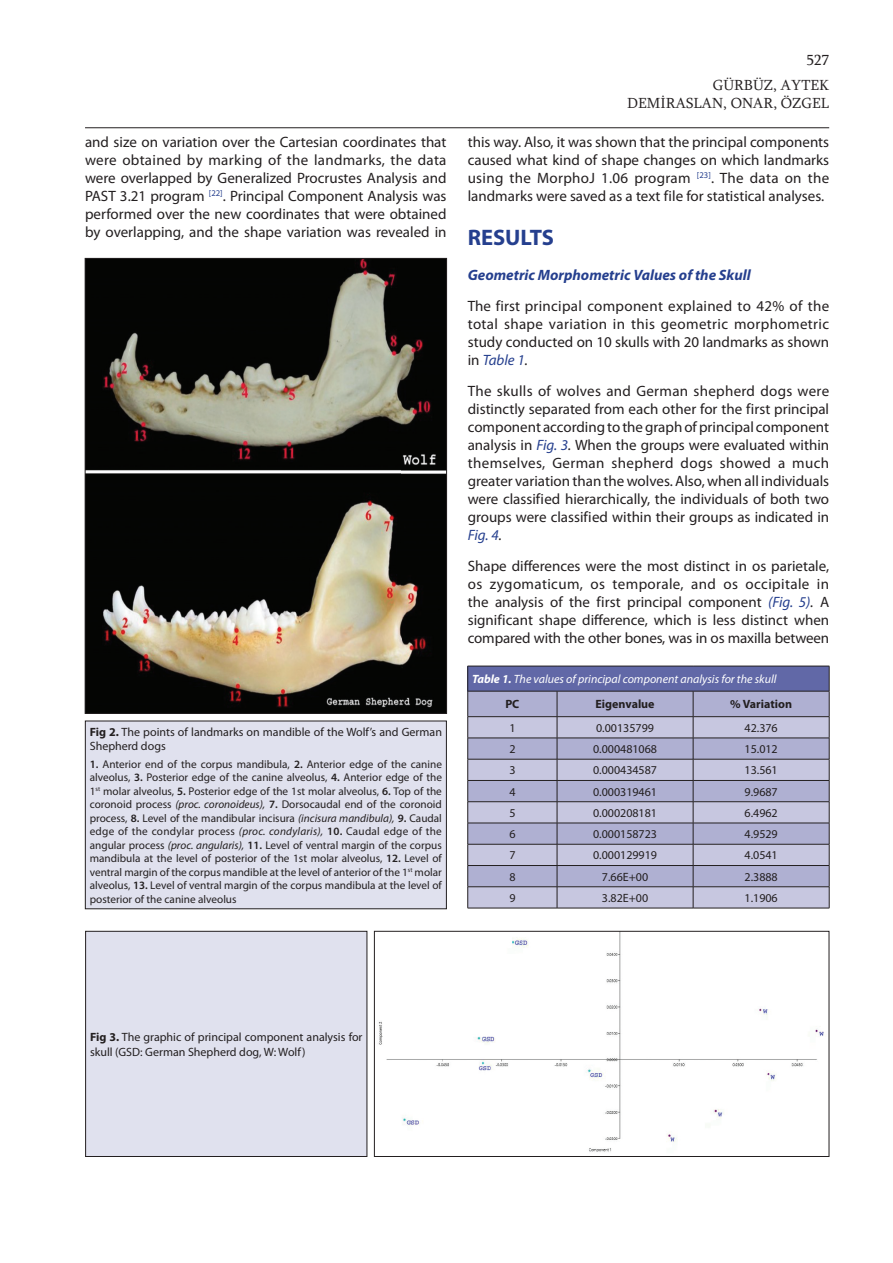
<style>
.page{position:relative;width:893px;height:1263px;background:#fff}
.page>*{position:absolute;margin:0;border:0;box-sizing:border-box;transform-origin:0 0}
.t1{font:700 22.5px "Myriad Pro";color:#253f8e}
.t2{font:15px/18px "Myriad Pro";color:#231f20;text-align:justify}
.t3{font:italic 700 15px "Myriad Pro";color:#253f8e}
.t4{font:15px/25px "Sylfaen";color:#231f20;text-align:right}
.t5{font:12px/14.4px "Myriad Pro";color:#231f20}
.t6{font:italic 12px/25.3px "Myriad Pro";color:#fff}
.t7{font:700 12px "Myriad Pro";color:#231f20}
.t8{font:11.25px/13.5px "Myriad Pro";color:#231f20;text-align:justify}
.s1{font-style:italic;color:#253f8e}
.s2{font-style:italic}
.s3{font-weight:700}
.s4{font-weight:700;font-style:normal;color:#231f20}
.s5{font-weight:600}
</style>
<div class="page">
<hr style="left:85px;top:127px;width:744px;height:1px;background:#231f20">
<div style="left:468px;top:666px;width:361px;height:25px;background:#6168a7"></div>
<div style="left:468px;top:692px;width:361px;height:24px;background:#afb0d2"></div>
<svg style="left:468px;top:717px;width:361px;height:191px;fill:#c7c7e0"></svg>
<hr style="left:468px;top:666px;width:89px;height:1px;background:#231f20">
<hr style="left:557px;top:666px;width:136px;height:1px;background:#231f20">
<hr style="left:693px;top:666px;width:136px;height:1px;background:#231f20">
<hr style="left:468px;top:691px;width:89px;height:1px;background:#231f20">
<hr style="left:557px;top:691px;width:136px;height:1px;background:#231f20">
<hr style="left:693px;top:691px;width:136px;height:1px;background:#231f20">
<hr style="left:468px;top:716px;width:89px;height:1px;background:#231f20">
<hr style="left:557px;top:716px;width:136px;height:1px;background:#231f20">
<hr style="left:693px;top:716px;width:136px;height:1px;background:#231f20">
<hr style="left:468px;top:738px;width:89px;height:1px;background:#231f20">
<hr style="left:557px;top:738px;width:136px;height:1px;background:#231f20">
<hr style="left:693px;top:738px;width:136px;height:1px;background:#231f20">
<hr style="left:468px;top:759px;width:89px;height:1px;background:#231f20">
<hr style="left:557px;top:759px;width:136px;height:1px;background:#231f20">
<hr style="left:693px;top:759px;width:136px;height:1px;background:#231f20">
<hr style="left:468px;top:780px;width:89px;height:1px;background:#231f20">
<hr style="left:557px;top:780px;width:136px;height:1px;background:#231f20">
<hr style="left:693px;top:780px;width:136px;height:1px;background:#231f20">
<hr style="left:468px;top:801px;width:89px;height:1px;background:#231f20">
<hr style="left:557px;top:801px;width:136px;height:1px;background:#231f20">
<hr style="left:693px;top:801px;width:136px;height:1px;background:#231f20">
<hr style="left:468px;top:823px;width:89px;height:1px;background:#231f20">
<hr style="left:557px;top:823px;width:136px;height:1px;background:#231f20">
<hr style="left:693px;top:823px;width:136px;height:1px;background:#231f20">
<hr style="left:468px;top:844px;width:89px;height:1px;background:#231f20">
<hr style="left:557px;top:844px;width:136px;height:1px;background:#231f20">
<hr style="left:693px;top:844px;width:136px;height:1px;background:#231f20">
<hr style="left:468px;top:865px;width:89px;height:1px;background:#231f20">
<hr style="left:557px;top:865px;width:136px;height:1px;background:#231f20">
<hr style="left:693px;top:865px;width:136px;height:1px;background:#231f20">
<hr style="left:468px;top:886px;width:89px;height:1px;background:#231f20">
<svg style="left:467px;top:666px;width:1px;height:242px"></svg>
<hr style="left:557px;top:886px;width:136px;height:1px;background:#231f20">
<svg style="left:557px;top:691px;width:1px;height:217px"></svg>
<hr style="left:693px;top:886px;width:136px;height:1px;background:#231f20">
<svg style="left:693px;top:691px;width:1px;height:217px"></svg>
<svg style="left:829px;top:666px;width:1px;height:242px"></svg>
<hr style="left:468px;top:908px;width:89px;height:1px;background:#231f20">
<hr style="left:557px;top:908px;width:136px;height:1px;background:#231f20">
<hr style="left:693px;top:908px;width:136px;height:1px;background:#231f20">
<img style="left:87px;top:260px;width:358px;height:452px">
<div style="left:85px;top:721px;width:361px;height:188px;background:#e0e1ee"></div>
<div style="left:85px;top:721px;width:362px;height:188px;border:1px solid #231f20"></div>
<img style="left:378px;top:933px;width:446px;height:219px">
<div style="left:374px;top:931px;width:455px;height:226px;border:1px solid #231f20"></div>
<div style="left:86px;top:931px;width:281px;height:225px;background:#e0e1ee"></div>
<div style="left:85px;top:931px;width:282px;height:226px;border:1px solid #231f20"></div>
<p class="t4" style="left:713px;top:47px;width:118px">527<br>GÜRBÜZ, AYTEK</p>
<p class="t4" style="left:627px;top:90px;width:203px">DEMİRASLAN, ONAR, ÖZGEL</p>
<p class="t2" style="left:85px;top:133px;width:363px">and size on variation over the Cartesian coordinates that were obtained by marking of the landmarks, the data were overlapped by Generalized Procrustes Analysis and PAST 3.21 program <sup>[22]</sup>. Principal Component Analysis was performed over the new coordinates that were obtained by overlapping, and the shape variation was revealed in</p>
<p class="t2" style="left:468px;top:133px;width:363px">this way. Also, it was shown that the principal components caused what kind of shape changes on which landmarks using the MorphoJ 1.06 program <sup>[23]</sup>. The data on the landmarks were saved as a text file for statistical analyses.</p>
<h1 class="t1" style="left:468px;top:225px;width:88px">RESULTS</h1>
<p class="t3" style="left:468px;top:266px;width:285px">Geometric Morphometric Values of the Skull</p>
<p class="t2" style="left:468px;top:297px;width:363px">The first principal component explained to 42% of the total shape variation in this geometric morphometric study conducted on 10 skulls with 20 landmarks as shown in <span class="s1">Table 1</span><span class="s2">.</span></p>
<p class="t2" style="left:468px;top:382px;width:363px">The skulls of wolves and German shepherd dogs were distinctly separated from each other for the first principal component according to the graph of principal component analysis in <span class="s1">Fig. 3</span><span class="s2">.</span> When the groups were evaluated within themselves, German shepherd dogs showed a much greater variation than the wolves. Also, when all individuals were classified hierarchically, the individuals of both two groups were classified within their groups as indicated in <span class="s1">Fig. 4</span><span class="s2">.</span></p>
<p class="t2" style="left:468px;top:556px;width:363px">Shape differences were the most distinct in os parietale, os zygomaticum, os temporale, and os occipitale in the analysis of the first principal component <span class="s1">(Fig. 5)</span><span class="s2">.</span> A significant shape difference, which is less distinct when compared with the other bones, was in os maxilla between</p>
<p class="t6" style="left:505px;top:666px;width:273px;text-indent:-33px"><span class="s3">Table 1.</span> The values of principal component analysis for the skull<br><span class="s4">PC</span></p>
<p class="t7" style="left:595px;top:698px;width:61px">Eigenvalue</p>
<p class="t7" style="left:730px;top:698px;width:63px">% Variation</p>
<p class="t5" style="left:90px;top:724px;width:354px"><span class="s3">Fig 2.</span> The points of landmarks on mandible of the Wolf’s and German<br>Shepherd dogs</p>
<p class="t8" style="left:90px;top:757px;width:354px"><span class="s5">1.</span> Anterior end of the corpus mandibula, <span class="s5">2.</span> Anterior edge of the canine alveolus, <span class="s5">3.</span> Posterior edge of the canine alveolus, <span class="s5">4.</span> Anterior edge of the 1<sup>st</sup> molar alveolus, <span class="s5">5.</span> Posterior edge of the 1st molar alveolus, <span class="s5">6.</span> Top of the coronoid process <span class="s2">(proc. coronoideus),</span> <span class="s5">7.</span> Dorsocaudal end of the coronoid process, <span class="s5">8.</span> Level of the mandibular incisura <span class="s2">(incisura mandibula),</span> <span class="s5">9.</span> Caudal edge of the condylar process <span class="s2">(proc. condylaris),</span> <span class="s5">10.</span> Caudal edge of the angular process <span class="s2">(proc. angularis),</span> <span class="s5">11.</span> Level of ventral margin of the corpus mandibula at the level of posterior of the 1st molar alveolus, <span class="s5">12.</span> Level of ventral margin of the corpus mandible at the level of anterior of the 1<sup>st</sup> molar alveolus, <span class="s5">13.</span> Level of ventral margin of the corpus mandibula at the level of posterior of the canine alveolus</p>
<p class="t5" style="left:90px;top:1030px;width:274px"><span class="s3">Fig 3.</span> The graphic of principal component analysis for skull (GSD: German Shepherd dog, W: Wolf)</p>
<p class="t5" style="left:509px;top:720px;width:8px">1</p>
<p class="t5" style="left:596px;top:720px;width:59px">0.00135799</p>
<p class="t5" style="left:744px;top:720px;width:35px">42.376</p>
<p class="t5" style="left:509px;top:742px;width:8px">2</p>
<p class="t5" style="left:593px;top:742px;width:66px">0.000481068</p>
<p class="t5" style="left:744px;top:742px;width:35px">15.012</p>
<p class="t5" style="left:509px;top:763px;width:8px">3</p>
<p class="t5" style="left:593px;top:763px;width:66px">0.000434587</p>
<p class="t5" style="left:744px;top:763px;width:35px">13.561</p>
<p class="t5" style="left:509px;top:784px;width:8px">4</p>
<p class="t5" style="left:593px;top:784px;width:66px">0.000319461</p>
<p class="t5" style="left:744px;top:784px;width:35px">9.9687</p>
<p class="t5" style="left:509px;top:805px;width:8px">5</p>
<p class="t5" style="left:593px;top:805px;width:66px">0.000208181</p>
<p class="t5" style="left:744px;top:805px;width:35px">6.4962</p>
<p class="t5" style="left:509px;top:827px;width:8px">6</p>
<p class="t5" style="left:593px;top:827px;width:66px">0.000158723</p>
<p class="t5" style="left:744px;top:827px;width:35px">4.9529</p>
<p class="t5" style="left:509px;top:848px;width:8px">7</p>
<p class="t5" style="left:593px;top:848px;width:66px">0.000129919</p>
<p class="t5" style="left:744px;top:848px;width:35px">4.0541</p>
<p class="t5" style="left:509px;top:869px;width:8px">8</p>
<p class="t5" style="left:602px;top:869px;width:48px">7.66E+00</p>
<p class="t5" style="left:744px;top:869px;width:35px">2.3888</p>
<p class="t5" style="left:509px;top:890px;width:8px">9</p>
<p class="t5" style="left:602px;top:890px;width:48px">3.82E+00</p>
<p class="t5" style="left:744px;top:890px;width:35px">1.1906</p>
</div>
